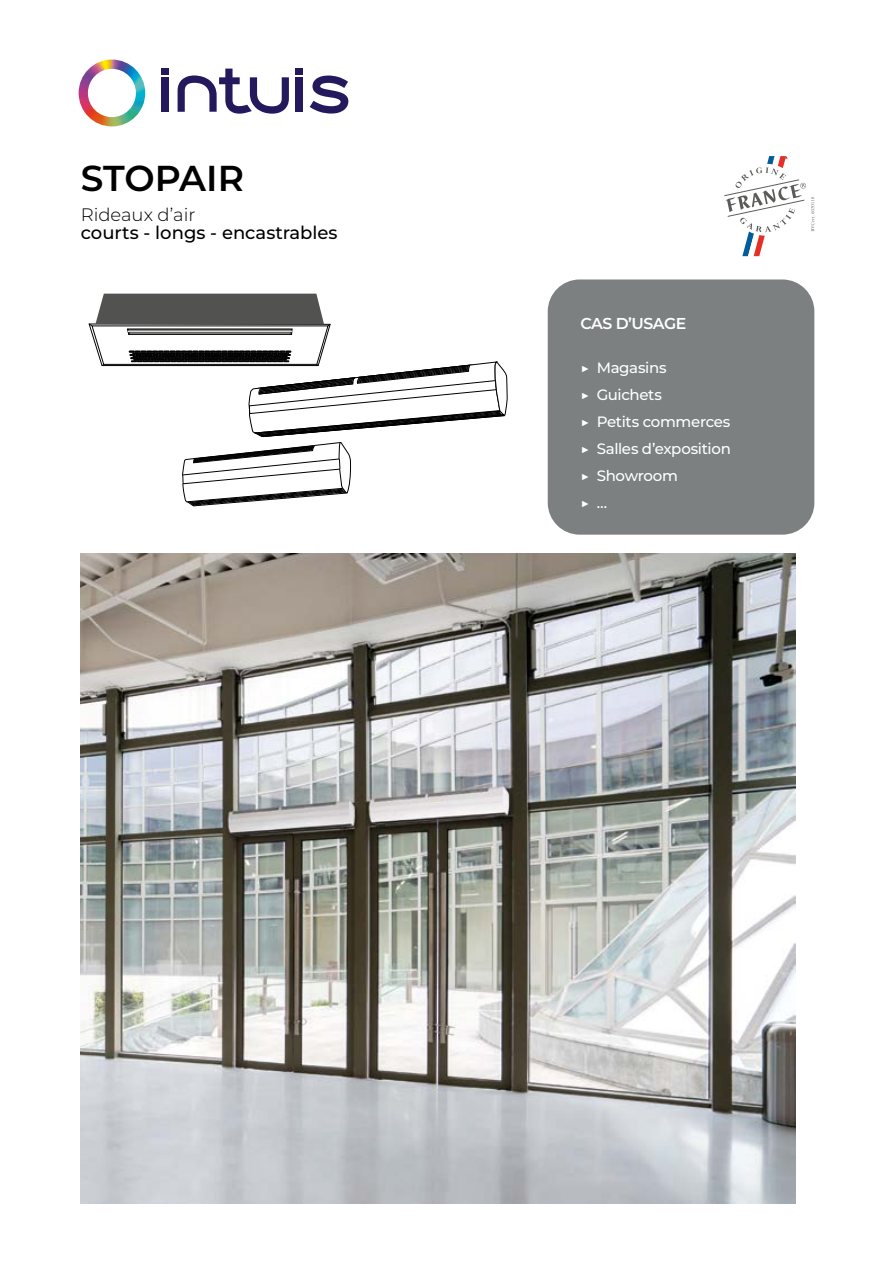
<style>
.page{position:relative;width:893px;height:1263px;background:#fff}
.page>*{position:absolute;margin:0;border:0;box-sizing:border-box;transform-origin:0 0}
.t1{font:600 36px "Montserrat";letter-spacing:-.005em;color:#000}
.t2{font:500 18px "Montserrat";color:#000}
.t3{font:300 18px "Montserrat";color:#000}
.t4{font:600 15.75px "Montserrat";letter-spacing:-.03em;color:#fff}
.t5{font:500 15px/27px "Montserrat";letter-spacing:-.02em;color:#fff}
</style>
<div class="page">
<div style="left:162px;top:78px;width:7px;height:34px;background:#24195d"></div>
<div style="left:162px;top:69px;width:7px;height:6px;background:#24195d"></div>
<div style="left:296px;top:78px;width:7px;height:34px;background:#24195d"></div>
<div style="left:296px;top:69px;width:7px;height:6px;background:#24195d"></div>
<svg style="left:310px;top:76px;width:38px;height:38px"></svg>
<svg style="left:178px;top:69px;width:111px;height:45px"></svg>
<img style="left:79px;top:60px;width:66px;height:66px">
<img style="left:81px;top:554px;width:714px;height:649px">
<svg style="left:89px;top:294px;width:419px;height:212px"></svg>
<div style="left:548px;top:279px;width:266px;height:256px;background:#7c8080;border-radius:32px"></div>
<svg style="left:724px;top:156px;width:91px;height:100px"></svg>
<h1 class="t1" style="left:81px;top:153px;width:165px">STOPAIR</h1>
<p class="t3" style="left:81px;top:202px;width:116px">Rideaux d’air</p>
<p class="t2" style="left:81px;top:220px;width:258px">courts - longs - encastrables</p>
<p class="t4" style="left:580px;top:312px;width:107px">CAS D’USAGE</p>
<p class="t5" style="left:580px;top:353px;width:152px">▶ Magasins<br>▶ Guichets<br>▶ Petits commerces ▶ Salles d’exposition ▶ Showroom<br>▶ …</p>
</div>
